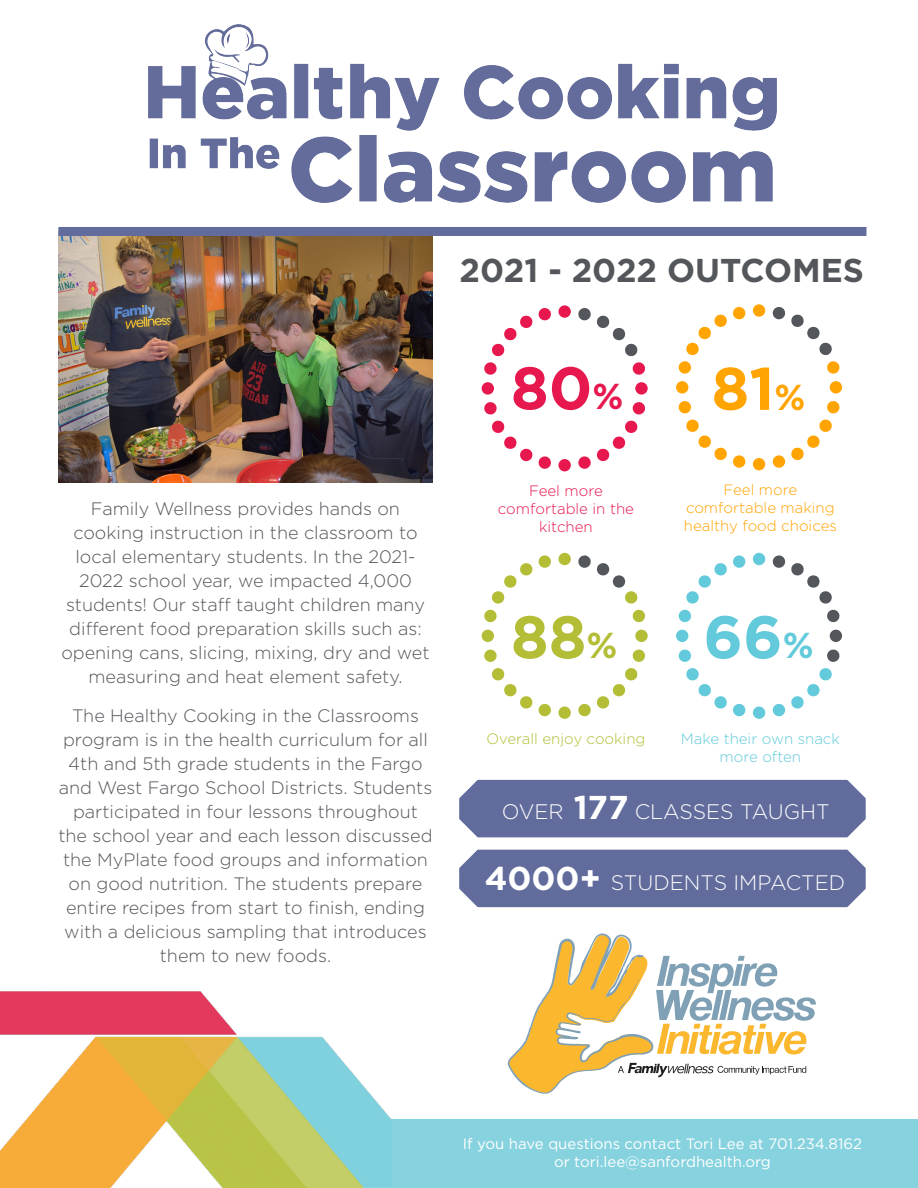
<style>
.page{position:relative;width:918px;height:1188px;background:#fff}
.page>*{position:absolute;margin:0;border:0;box-sizing:border-box;transform-origin:0 0}
.t1{font:700 60px "Gotham";color:#e7184e}
.t2{font:700 60px "Gotham";color:#ffa400}
.t3{font:700 60px "Gotham";color:#b3bd35}
.t4{font:700 60px "Gotham";color:#62cada}
.t5{font:700 33px "Gotham";color:#53565a}
.t6{font:300 21px "Gotham";color:#fff}
.t7{font:300 18px/24px "Gotham";color:#53565a;text-align:center}
.t8{font:15px/18px "Gotham";color:#fff;text-align:center}
.t9{font:300 15px/18px "Gotham";color:#ffa400;text-align:center}
.t10{font:300 15px/18px "Gotham";color:#e7184e;text-align:center}
.t11{font:300 15px/18px "Gotham";color:#62cada;text-align:center}
.t12{font:300 15px "Gotham";color:#b3bd35}
.s1{font-size:36px}
.s2{font-weight:700;font-size:33px}
</style>
<div class="page">
<div style="left:390px;top:1119px;width:528px;height:69px;background:#86d2df"></div>
<img style="left:0;top:991px;width:391px;height:197px">
<svg style="left:508px;top:933px;width:308px;height:161px"></svg>
<img style="left:149px;top:25px;width:627px;height:178px">
<img style="left:58px;top:236px;width:375px;height:247px">
<div style="left:558px;top:305px;width:13px;height:13px;background:#e7184e;border-radius:50%"></div>
<div style="left:558px;top:459px;width:13px;height:12px;background:#e7184e;border-radius:50%"></div>
<svg style="left:484px;top:308px;width:67px;height:67px"></svg>
<svg style="left:578px;top:402px;width:68px;height:67px"></svg>
<div style="left:482px;top:382px;width:12px;height:13px;background:#e7184e;border-radius:50%"></div>
<svg style="left:635px;top:382px;width:13px;height:13px"></svg>
<svg style="left:484px;top:402px;width:67px;height:67px"></svg>
<svg style="left:578px;top:308px;width:67px;height:67px"></svg>
<div style="left:753px;top:304px;width:12px;height:13px;background:#ffa400;border-radius:50%"></div>
<div style="left:753px;top:458px;width:12px;height:12px;background:#ffa400;border-radius:50%"></div>
<svg style="left:678px;top:306px;width:68px;height:68px"></svg>
<svg style="left:772px;top:401px;width:68px;height:67px"></svg>
<div style="left:676px;top:381px;width:12px;height:13px;background:#ffa400;border-radius:50%"></div>
<div style="left:830px;top:381px;width:12px;height:13px;background:#ffa400;border-radius:50%"></div>
<svg style="left:678px;top:401px;width:68px;height:67px"></svg>
<svg style="left:772px;top:307px;width:68px;height:67px"></svg>
<div style="left:558px;top:553px;width:13px;height:12px;background:#b3bd35;border-radius:50%"></div>
<div style="left:558px;top:707px;width:13px;height:12px;background:#b3bd35;border-radius:50%"></div>
<svg style="left:484px;top:555px;width:67px;height:68px"></svg>
<svg style="left:578px;top:649px;width:67px;height:68px"></svg>
<div style="left:482px;top:630px;width:12px;height:12px;background:#b3bd35;border-radius:50%"></div>
<div style="left:635px;top:630px;width:13px;height:12px;background:#b3bd35;border-radius:50%"></div>
<svg style="left:484px;top:649px;width:67px;height:68px"></svg>
<svg style="left:578px;top:555px;width:68px;height:68px"></svg>
<div style="left:753px;top:553px;width:12px;height:12px;background:#62cada;border-radius:50%"></div>
<div style="left:753px;top:707px;width:12px;height:12px;background:#62cada;border-radius:50%"></div>
<svg style="left:678px;top:555px;width:68px;height:68px"></svg>
<svg style="left:772px;top:649px;width:68px;height:68px"></svg>
<div style="left:676px;top:630px;width:12px;height:12px;background:#62cada;border-radius:50%"></div>
<div style="left:830px;top:630px;width:12px;height:12px;background:#53565a;border-radius:50%"></div>
<svg style="left:678px;top:649px;width:68px;height:68px"></svg>
<svg style="left:772px;top:555px;width:68px;height:68px"></svg>
<div style="left:459px;top:779px;width:407px;height:59px;background:#626c9c"></div>
<div style="left:459px;top:849px;width:407px;height:59px;background:#626c9c"></div>
<div style="left:58px;top:227px;width:808px;height:9px;background:#626c9c"></div>
<p class="t5" style="left:460px;top:248px;width:406px">2021 - 2022 OUTCOMES</p>
<p class="t7" style="left:61px;top:497px;width:370px">Family Wellness provides hands on cooking instruction in the classroom to local elementary students. In the 2021- 2022 school year, we impacted 4,000 students! Our staff taught children many different food preparation skills such as: opening cans, slicing, mixing, dry and wet measuring and heat element safety.</p>
<p class="t7" style="left:58px;top:704px;width:376px">The Healthy Cooking in the Classrooms program is in the health curriculum for all 4th and 5th grade students in the Fargo and West Fargo School Districts. Students participated in four lessons throughout the school year and each lesson discussed the MyPlate food groups and information on good nutrition. The students prepare entire recipes from start to finish, ending with a delicious sampling that introduces them to new foods.</p>
<p class="t1" style="left:511px;top:348px;width:114px">80<span class="s1">%</span></p>
<p class="t10" style="left:498px;top:481px;width:137px">Feel more comfortable in the kitchen</p>
<p class="t3" style="left:511px;top:597px;width:108px">88<span class="s1">%</span></p>
<p class="t12" style="left:487px;top:729px;width:160px">Overall enjoy cooking</p>
<p class="t2" style="left:712px;top:349px;width:96px">81<span class="s1">%</span></p>
<p class="t9" style="left:684px;top:480px;width:155px">Feel more comfortable making healthy food choices</p>
<p class="t4" style="left:703px;top:597px;width:112px">66<span class="s1">%</span></p>
<p class="t11" style="left:681px;top:729px;width:161px">Make their own snack more often</p>
<p class="t6" style="left:502px;top:798px;width:330px">OVER <span class="s2">177</span> CLASSES TAUGHT</p>
<p class="t6" style="left:485px;top:869px;width:362px"><span class="s2">4000+</span> STUDENTS IMPACTED</p>
<p class="t8" style="left:463px;top:1134px;width:401px">If you have questions contact Tori Lee at 701.234.8162 or tori.lee@sanfordhealth.org</p>
</div>
